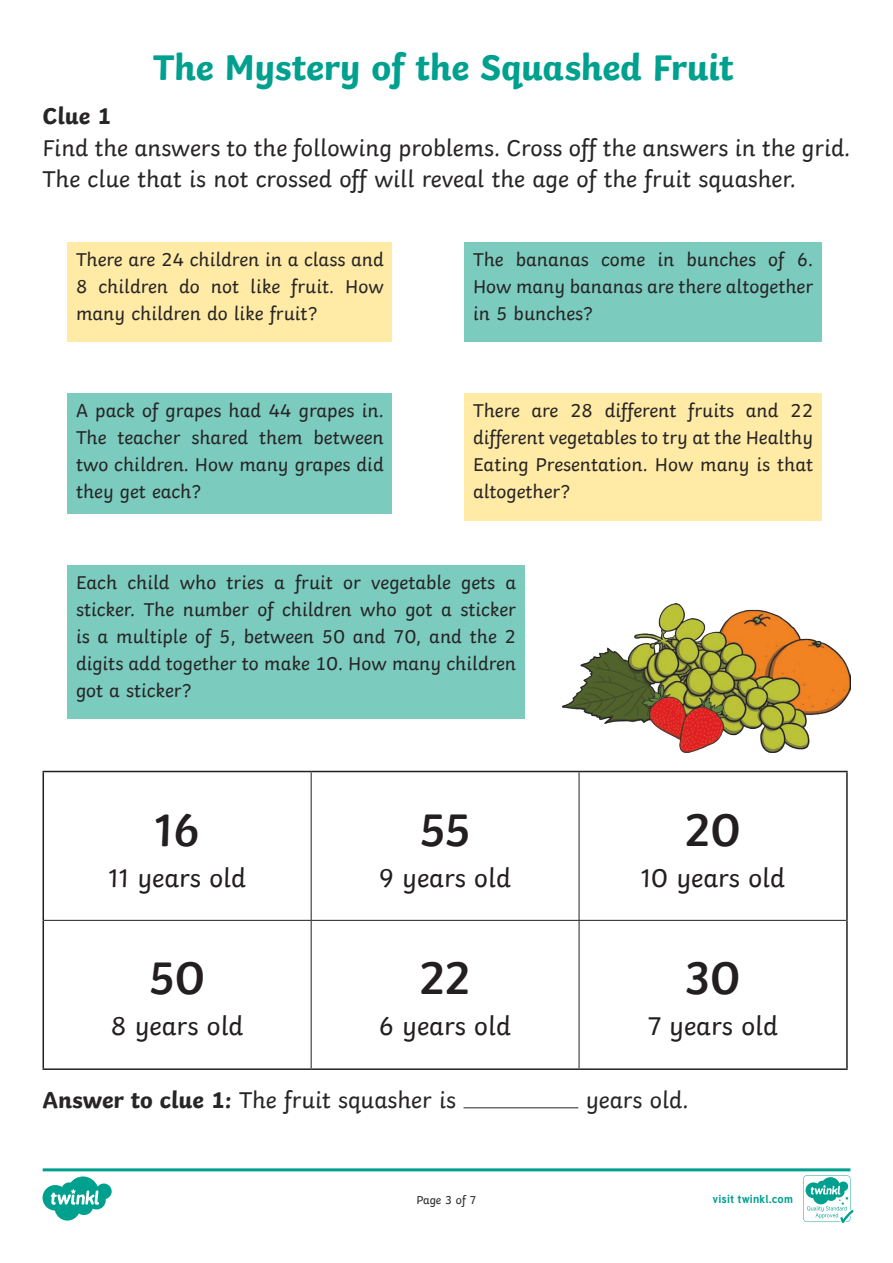
<style>
.page{position:relative;width:893px;height:1263px;background:#fff}
.page>*{position:absolute;margin:0;border:0;box-sizing:border-box;transform-origin:0 0}
.t1{font:600 48px "Twinkl";color:#231f20}
.Heading_1{font:700 37.5px "Twinkl";letter-spacing:-.005em;color:#00a08f}
.t2{font:27px "Twinkl";color:#231f20}
.KS1_Body_Copy{font:24px/31.5px "Twinkl";color:#282526}
.Heading_3{font:700 24px "Twinkl";color:#282526}
.KS2_Body_Copy{font:19.5px/27px "Twinkl";color:#282526;text-align:justify}
.t3{font:12px "Twinkl";letter-spacing:-.005em;color:#282526}
.t4{font:700 11.4px "Tuffy";letter-spacing:.015em;color:#00a08f}
.s1{font-weight:700}
</style>
<div class="page">
<div style="left:68px;top:242px;width:324px;height:100px;background:#ffeba5"></div>
<div style="left:465px;top:393px;width:357px;height:128px;background:#ffeba5"></div>
<div style="left:465px;top:242px;width:357px;height:100px;background:#7bcbbf"></div>
<div style="left:68px;top:393px;width:324px;height:121px;background:#7bcbbf"></div>
<div style="left:68px;top:565px;width:457px;height:154px;background:#7bcbbf"></div>
<hr style="left:43px;top:771px;width:268px;height:1px;background:#231f20">
<hr style="left:43px;top:772px;width:1px;height:148px;background:#231f20">
<hr style="left:311px;top:771px;width:268px;height:1px;background:#231f20">
<hr style="left:579px;top:771px;width:269px;height:1px;background:#231f20">
<hr style="left:846px;top:772px;width:2px;height:148px;background:#231f20">
<hr style="left:43px;top:920px;width:1px;height:148px;background:#231f20">
<hr style="left:846px;top:920px;width:2px;height:148px;background:#231f20">
<hr style="left:43px;top:1068px;width:268px;height:2px;background:#231f20">
<hr style="left:311px;top:1068px;width:268px;height:2px;background:#231f20">
<hr style="left:579px;top:1068px;width:269px;height:2px;background:#231f20">
<hr style="left:311px;top:772px;width:1px;height:148px;background:#231f20">
<hr style="left:579px;top:772px;width:1px;height:148px;background:#231f20">
<hr style="left:44px;top:920px;width:267px;height:1px;background:#231f20">
<hr style="left:311px;top:920px;width:268px;height:1px;background:#231f20">
<hr style="left:311px;top:921px;width:1px;height:147px;background:#231f20">
<hr style="left:579px;top:920px;width:267px;height:1px;background:#231f20">
<hr style="left:579px;top:921px;width:1px;height:147px;background:#231f20">
<hr style="left:463px;top:1107px;width:115px;height:1px;background:#282526">
<img style="left:562px;top:604px;width:288px;height:148px">
<svg style="left:43px;top:1168px;width:810px;height:55px"></svg>
<p class="Heading_1" style="left:153px;top:37px;width:583px">The Mystery of the Squashed Fruit</p>
<p class="Heading_3" style="left:43px;top:96px;width:70px">Clue 1</p>
<p class="KS1_Body_Copy" style="left:43px;top:130px;width:809px">Find the answers to the following problems. Cross off the answers in the grid.<br>The clue that is not crossed off will reveal the age of the fruit squasher.</p>
<p class="KS2_Body_Copy" style="left:76px;top:244px;width:309px">There are 24 children in a class and 8 children do not like fruit. How many children do like fruit?</p>
<p class="KS2_Body_Copy" style="left:76px;top:395px;width:309px">A pack of grapes had 44 grapes in.<br>The teacher shared them between two children. How many grapes did they get each?</p>
<p class="KS2_Body_Copy" style="left:473px;top:244px;width:342px">The bananas come in bunches of 6.<br>How many bananas are there altogether in 5 bunches?</p>
<p class="KS2_Body_Copy" style="left:473px;top:395px;width:342px">There are 28 different fruits and 22 different vegetables to try at the Healthy Eating Presentation. How many is that altogether?</p>
<p class="KS2_Body_Copy" style="left:76px;top:567px;width:442px">Each child who tries a fruit or vegetable gets a sticker. The number of children who got a sticker is a multiple of 5, between 50 and 70, and the 2 digits add together to make 10. How many children got a sticker?</p>
<p class="t1" style="left:155px;top:791px;width:47px">16</p>
<p class="t2" style="left:108px;top:857px;width:139px">11 years old</p>
<p class="t1" style="left:149px;top:940px;width:57px">50</p>
<p class="t2" style="left:111px;top:1005px;width:134px">8 years old</p>
<p class="t1" style="left:420px;top:791px;width:52px">55</p>
<p class="t2" style="left:379px;top:857px;width:133px">9 years old</p>
<p class="t1" style="left:420px;top:940px;width:52px">22</p>
<p class="t2" style="left:379px;top:1005px;width:133px">6 years old</p>
<p class="t1" style="left:685px;top:791px;width:57px">20</p>
<p class="t2" style="left:641px;top:857px;width:146px">10 years old</p>
<p class="t1" style="left:686px;top:940px;width:56px">30</p>
<p class="t2" style="left:648px;top:1005px;width:132px">7 years old</p>
<p class="KS1_Body_Copy" style="left:43px;top:1082px;width:415px"><span class="s1">Answer to clue 1:</span> The fruit squasher is</p>
<p class="KS1_Body_Copy" style="left:586px;top:1082px;width:104px">years old.</p>
<p class="t3" style="left:416px;top:1191px;width:62px">Page 3 of 7</p>
<p class="t4" style="left:712px;top:1190px;width:82px">visit twinkl.com</p>
</div>
